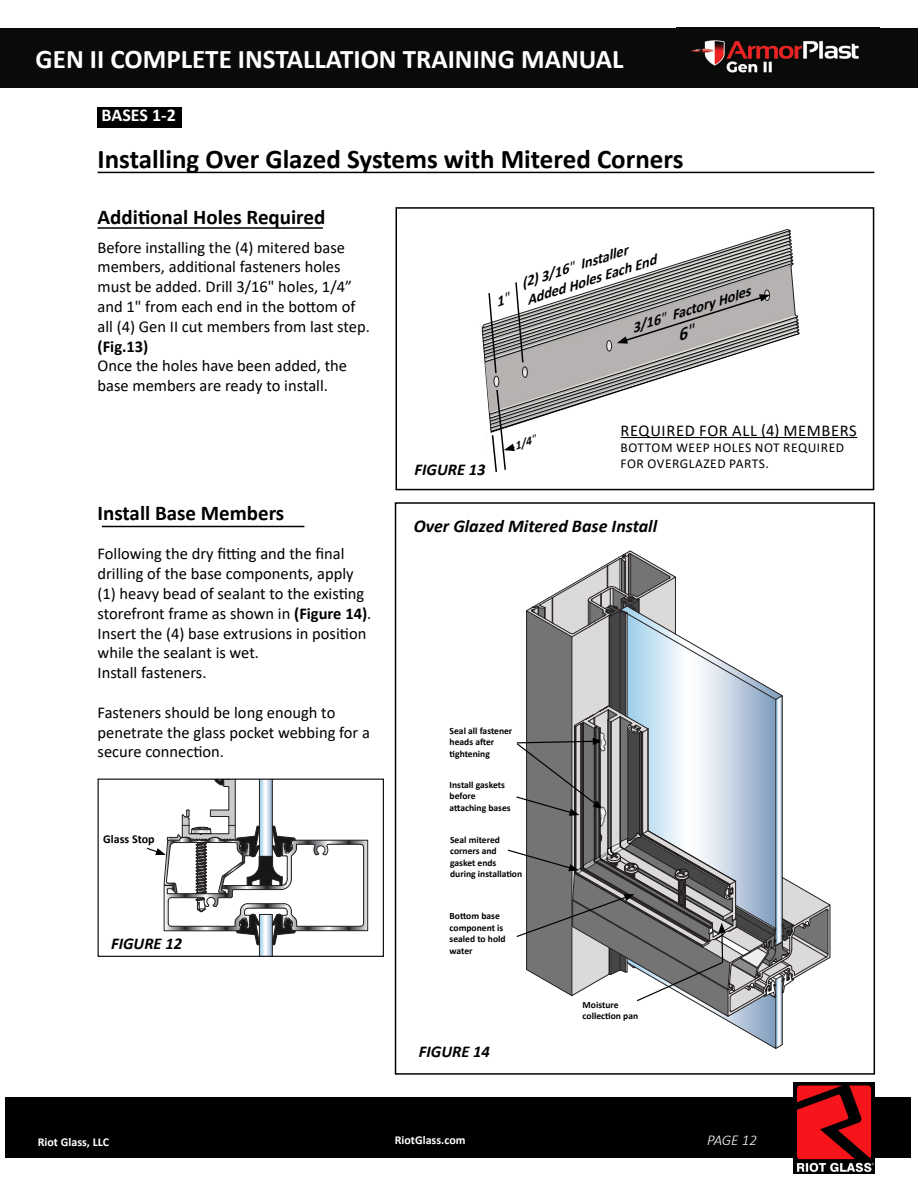
<style>
.page{position:relative;width:918px;height:1188px;background:#fff}
.page>*{position:absolute;margin:0;border:0;box-sizing:border-box;transform-origin:0 0}
.t1{font:700 27px "Calibri";color:#000}
.t2{font:700 27px "Calibri";color:#fff}
.t3{font:700 21px "Calibri";color:#000}
.t4{font:italic 700 18px "Calibri";color:#000}
.t5{font:700 18px "Calibri";letter-spacing:-.005em;color:#fff}
.t6{font:16.5px/19.8px "Calibri";color:#000}
.t7{font:16.5px "Calibri";letter-spacing:.04em;color:#000}
.t8{font:italic 700 16.5px "Calibri";color:#000}
.t9{font:italic 300 15px "Calibri";letter-spacing:-.01em;color:#fff}
.t10{font:italic 700 14.7px "Calibri";color:#000}
.t11{font:13.5px "Calibri";letter-spacing:.04em;color:#000}
.t12{font:700 12px "Calibri";color:#fff}
.t13{font:700 12px "Calibri";color:#000}
.t14{font:italic 700 11.7px "Calibri";color:#000}
.t15{font:700 9.6px/11.4px "Calibri";color:#000}
.s1{font-weight:700}
.s2{font-weight:400}
</style>
<div class="page">
<div style="left:396px;top:207px;width:478px;height:283px;border:2px solid #000"></div>
<hr style="left:98px;top:172px;width:776px;height:1px;background:#000">
<div style="left:98px;top:107px;width:84px;height:21px;background:#000"></div>
<div style="left:0;top:28px;width:918px;height:59px;background:#090b09"></div>
<img style="left:690px;top:40px;width:169px;height:33px">
<div style="left:5px;top:1097px;width:906px;height:61px;background:#000"></div>
<img style="left:794px;top:1083px;width:80px;height:90px">
<svg style="left:508px;top:550px;width:323px;height:499px"></svg>
<div style="left:395px;top:502px;width:480px;height:573px;border:2px solid #000"></div>
<hr style="left:621px;top:437px;width:236px;height:1px;background:#000">
<div style="left:98px;top:779px;width:286px;height:178px;border:1px solid #000"></div>
<svg style="left:146px;top:779px;width:222px;height:177px"></svg>
<hr style="left:98px;top:227px;width:225px;height:2px;background:#000">
<hr style="left:102px;top:526px;width:202px;height:1px;background:#000">
<svg style="left:480px;top:229px;width:323px;height:243px"></svg>
<p class="t2" style="left:36px;top:40px;width:589px">GEN II COMPLETE INSTALLATION TRAINING MANUAL</p>
<p class="t5" style="left:102px;top:102px;width:76px">BASES 1-2</p>
<p class="t1" style="left:98px;top:140px;width:588px">Installing Over Glazed Systems with Mitered Corners</p>
<p class="t3" style="left:98px;top:202px;width:229px">Additional Holes Required</p>
<p class="t6" style="left:98px;top:237px;width:274px">Before installing the (4) mitered base members, additional fasteners holes must be added. Drill 3/16" holes, 1/4” and 1" from each end in the bottom of all (4) Gen II cut members from last step. <span class="s1">(Fig.13)</span></p>
<p class="t6" style="left:98px;top:356px;width:251px">Once the holes have been added, the base members are ready to install.</p>
<p class="t3" style="left:98px;top:498px;width:188px">Install Base Members</p>
<p class="t6" style="left:98px;top:544px;width:258px">Following the dry fitting and the final drilling of the base components, apply</p>
<p class="t6" style="left:98px;top:583px;width:275px">(1) heavy bead of sealant to the existing storefront frame as shown in <span class="s1">(Figure 14)</span>.<br>Insert the (4) base extrusions in position while the sealant is wet.</p>
<p class="t6" style="left:98px;top:662px;width:111px">Install fasteners.</p>
<p class="t6" style="left:98px;top:702px;width:274px">Fasteners should be long enough to penetrate the glass pocket webbing for a secure connection.</p>
<p class="t13" style="left:103px;top:830px;width:53px">Glass Stop</p>
<p class="t8" style="left:111px;top:932px;width:73px">FIGURE 12</p>
<p class="t10" style="left:518px;top:273px;width:112px;rotate:-17deg">(2) 3/16<span class="s2">"</span> Installer</p>
<p class="t10" style="left:523px;top:289px;width:137px;rotate:-17deg">Added Holes Each End</p>
<p class="t10" style="left:629px;top:317px;width:125px;rotate:-17deg">3/16<span class="s2">"</span> Factory Holes</p>
<p class="t8" style="left:415px;top:458px;width:73px">FIGURE 13</p>
<p class="t14" style="left:512px;top:438px;width:23px;rotate:-20deg">1/4<span class="s2">"</span></p>
<p class="t7" style="left:621px;top:419px;width:238px">REQUIRED FOR ALL (4) MEMBERS</p>
<p class="t11" style="left:621px;top:438px;width:225px">BOTTOM WEEP HOLES NOT REQUIRED</p>
<p class="t11" style="left:621px;top:454px;width:150px">FOR OVERGLAZED PARTS.</p>
<p class="t4" style="left:414px;top:513px;width:245px">Over Glazed Mitered Base Install</p>
<p class="t15" style="left:450px;top:725px;width:64px">Seal all fastener heads after tightening</p>
<p class="t15" style="left:450px;top:779px;width:57px">Install gaskets</p>
<p class="t15" style="left:450px;top:790px;width:63px">before attaching bases</p>
<p class="t15" style="left:450px;top:834px;width:74px">Seal mitered corners and gasket ends during installation</p>
<p class="t15" style="left:450px;top:910px;width:58px">Bottom base component is sealed to hold water</p>
<p class="t8" style="left:419px;top:1040px;width:73px">FIGURE 14</p>
<p class="t15" style="left:583px;top:999px;width:57px">Moisture collection pan</p>
<p class="t12" style="left:38px;top:1133px;width:73px">Riot Glass, LLC</p>
<p class="t9" style="left:707px;top:1131px;width:52px">PAGE 12</p>
<p class="t12" style="left:395px;top:1132px;width:72px">RiotGlass.com</p>
</div>
